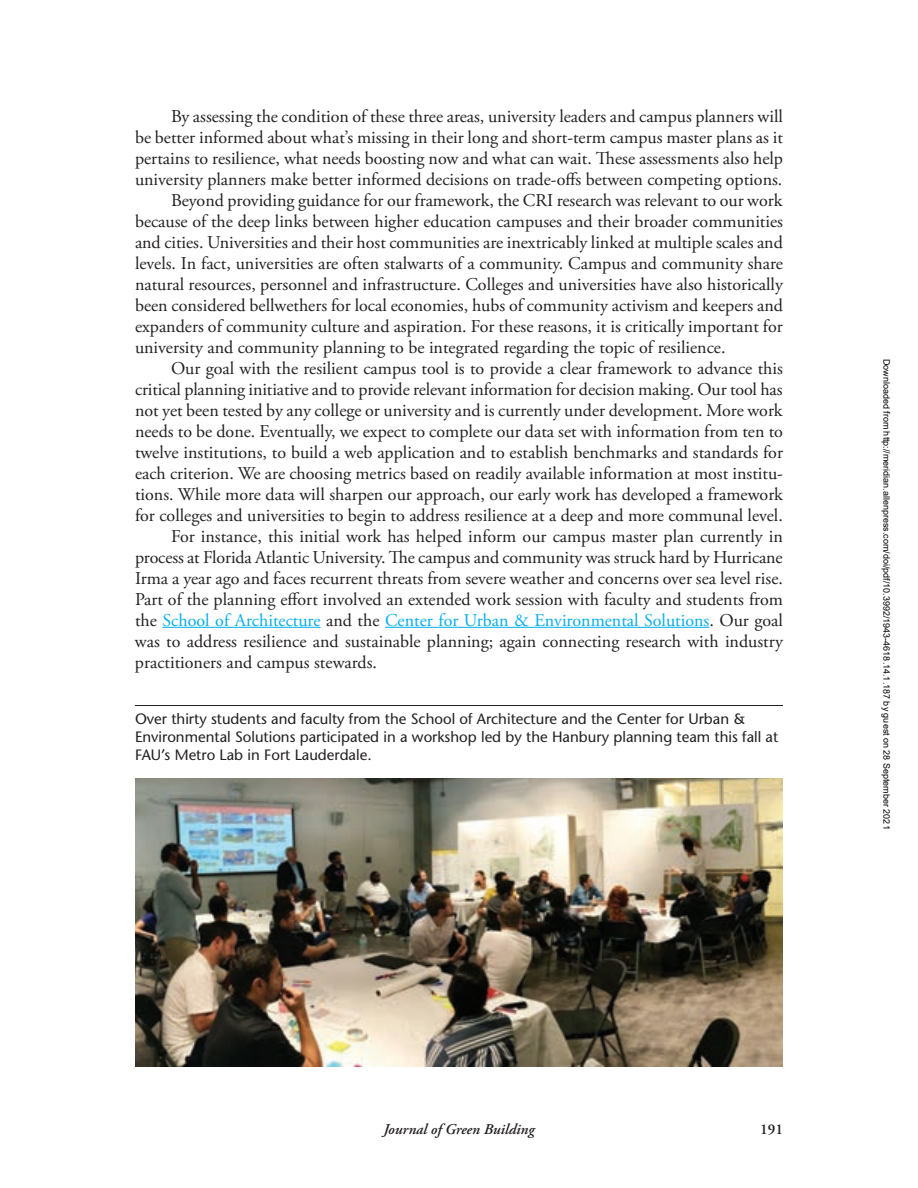
<style>
.page{position:relative;width:918px;height:1188px;background:#fff}
.page>*{position:absolute;margin:0;border:0;box-sizing:border-box;transform-origin:0 0}
.t{font:18px/21px "Adobe Garamond Pro";color:#231f20;text-align:justify}
.fig_ttl{font:15px/18px "Stone Sans";color:#231f20}
.t1{font:italic 600 15px "Adobe Garamond Pro";color:#231f20}
.t2{font:600 15px "Adobe Garamond Pro";color:#231f20}
.t3{font:9px "Arial";color:#000}
.s1{color:#00aeef}
</style>
<div class="page">
<hr style="left:163px;top:627px;width:158px;height:1px;background:#00aeef">
<hr style="left:385px;top:627px;width:324px;height:1px;background:#00aeef">
<hr style="left:135px;top:705px;width:648px;height:1px;background:#231f20">
<img style="left:135px;top:778px;width:648px;height:288px">
<p class="t" style="left:135px;top:106px;width:650px;text-indent:36px">By assessing the condition of these three areas, university leaders and campus planners will be better informed about what’s missing in their long and short-term campus master plans as it pertains to resilience, what needs boosting now and what can wait. These assessments also help university planners make better informed decisions on trade-offs between competing options.</p>
<p class="t" style="left:135px;top:190px;width:650px;text-indent:36px">Beyond providing guidance for our framework, the CRI research was relevant to our work because of the deep links between higher education campuses and their broader communities and cities. Universities and their host communities are inextricably linked at multiple scales and levels. In fact, universities are often stalwarts of a community. Campus and community share natural resources, personnel and infrastructure. Colleges and universities have also historically been considered bellwethers for local economies, hubs of community activism and keepers and expanders of community culture and aspiration. For these reasons, it is critically important for university and community planning to be integrated regarding the topic of resilience.</p>
<p class="t" style="left:135px;top:358px;width:650px;text-indent:36px">Our goal with the resilient campus tool is to provide a clear framework to advance this critical planning initiative and to provide relevant information for decision making. Our tool has not yet been tested by any college or university and is currently under development. More work needs to be done. Eventually, we expect to complete our data set with information from ten to twelve institutions, to build a web application and to establish benchmarks and standards for each criterion. We are choosing metrics based on readily available information at most institu&shy;tions. While more data will sharpen our approach, our early work has developed a framework for colleges and universities to begin to address resilience at a deep and more communal level.</p>
<p class="t" style="left:135px;top:526px;width:650px;text-indent:36px">For instance, this initial work has helped inform our campus master plan currently in process at Florida Atlantic University. The campus and community was struck hard by Hurricane Irma a year ago and faces recurrent threats from severe weather and concerns over sea level rise.<br>Part of the planning effort involved an extended work session with faculty and students from the <span class="s1">School of Architecture</span> and the <span class="s1">Center for Urban &amp; Environmental Solutions</span>. Our goal was to address resilience and sustainable planning; again connecting research with industry practitioners and campus stewards.</p>
<p class="fig_ttl" style="left:135px;top:710px;width:645px">Over thirty students and faculty from the School of Architecture and the Center for Urban &amp;<br>Environmental Solutions participated in a workshop led by the Hanbury planning team this fall at<br>FAU’s Metro Lab in Fort Lauderdale.</p>
<p class="t3" style="left:890px;top:358px;width:473px;rotate:90deg">Downloaded from http://meridian.allenpress.com/doi/pdf/10.3992/1943-4618.14.1.187 by guest on 28 September 2021</p>
<p class="t1" style="left:383px;top:1121px;width:153px">Journal of Green Building</p>
<p class="t2" style="left:760px;top:1121px;width:24px">191</p>
</div>
